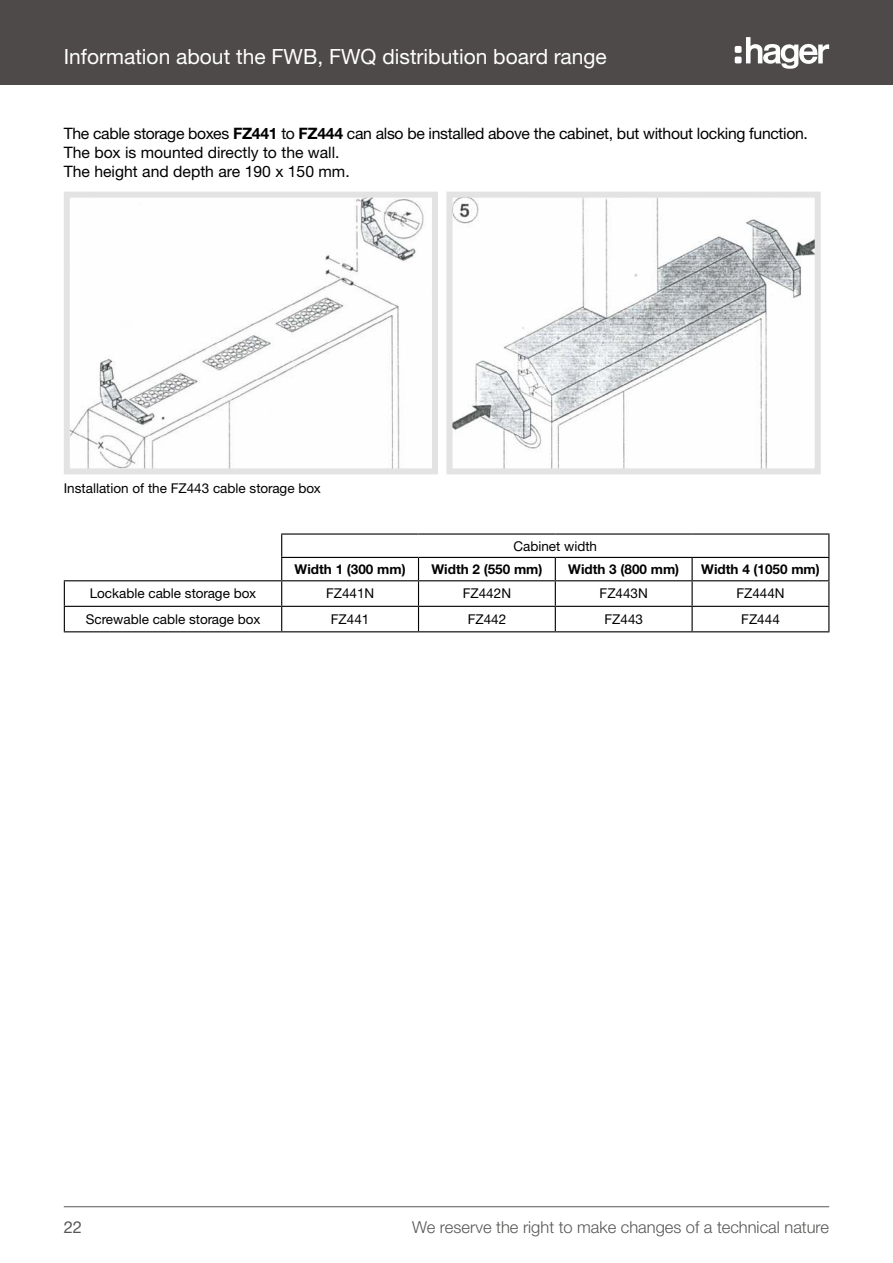
<style>
.page{position:relative;width:893px;height:1263px;background:#fff}
.page>*{position:absolute;margin:0;border:0;box-sizing:border-box;transform-origin:0 0}
.t1{font:21px "Helvetica Neue LTW1 G";color:#fff}
.t2{font:300 16.5px "Helvetica Neue LTW1 G";color:#575756}
.t3{font:16.5px "Helvetica Neue LTW1 G";color:#575756}
.t4{font:15.75px/18.9px "Helvetica Neue LTW1 G";letter-spacing:-.02em;color:#000}
.t5{font:13.5px "Helvetica Neue LTW1 G";color:#000}
.t6{font:700 13.5px "Helvetica Neue LTW1 G";color:#000}
.s1{font-weight:700}
</style>
<div class="page">
<hr style="left:891px;top:0;width:2px;height:85px;background:#4d4a49">
<div style="left:0;top:0;width:892px;height:85px;background:#4d4a49"></div>
<svg style="left:746px;top:37px;width:83px;height:32px"></svg>
<div style="left:735px;top:46px;width:7px;height:7px;background:#fefefe;border-radius:2px"></div>
<div style="left:735px;top:57px;width:7px;height:6px;background:#fefefe;border-radius:2px"></div>
<hr style="left:64px;top:1206px;width:765px;height:1px;background:#575756">
<img style="left:71px;top:199px;width:353px;height:268px">
<div style="left:64px;top:192px;width:374px;height:282px;border:6px solid #e3e3e3"></div>
<img style="left:453px;top:199px;width:361px;height:268px">
<div style="left:446px;top:192px;width:375px;height:282px;border:6px solid #e3e3e3"></div>
<hr style="left:64px;top:631px;width:218px;height:1px;background:#000">
<hr style="left:282px;top:631px;width:136px;height:1px;background:#000">
<hr style="left:418px;top:631px;width:137px;height:1px;background:#000">
<hr style="left:555px;top:631px;width:137px;height:1px;background:#000">
<hr style="left:64px;top:580px;width:218px;height:1px;background:#000">
<hr style="left:282px;top:580px;width:136px;height:1px;background:#000">
<hr style="left:418px;top:580px;width:137px;height:1px;background:#000">
<hr style="left:555px;top:580px;width:137px;height:1px;background:#000">
<hr style="left:692px;top:580px;width:137px;height:1px;background:#000">
<hr style="left:692px;top:631px;width:137px;height:1px;background:#000">
<svg style="left:281px;top:535px;width:1px;height:96px"></svg>
<svg style="left:418px;top:558px;width:1px;height:73px"></svg>
<svg style="left:555px;top:558px;width:1px;height:73px"></svg>
<svg style="left:692px;top:558px;width:1px;height:73px"></svg>
<hr style="left:281px;top:533px;width:137px;height:2px;background:#000">
<hr style="left:418px;top:533px;width:137px;height:2px;background:#000">
<hr style="left:555px;top:533px;width:137px;height:2px;background:#000">
<hr style="left:692px;top:533px;width:137px;height:2px;background:#000">
<hr style="left:281px;top:557px;width:137px;height:1px;background:#000">
<hr style="left:418px;top:557px;width:137px;height:1px;background:#000">
<hr style="left:555px;top:557px;width:137px;height:1px;background:#000">
<hr style="left:692px;top:557px;width:137px;height:1px;background:#000">
<hr style="left:64px;top:606px;width:218px;height:1px;background:#000">
<svg style="left:64px;top:581px;width:1px;height:50px"></svg>
<hr style="left:282px;top:606px;width:136px;height:1px;background:#000">
<hr style="left:418px;top:606px;width:137px;height:1px;background:#000">
<hr style="left:555px;top:606px;width:137px;height:1px;background:#000">
<hr style="left:692px;top:606px;width:137px;height:1px;background:#000">
<svg style="left:828px;top:535px;width:1px;height:96px"></svg>
<h1 class="t1" style="left:64px;top:44px;width:544px">Information about the FWB, FWQ distribution board range</h1>
<p class="t4" style="left:64px;top:124px;width:746px">The cable storage boxes <span class="s1">FZ441</span> to <span class="s1">FZ444</span> can also be installed above the cabinet, but without locking function.<br>The box is mounted directly to the wall.<br>The height and depth are 190 x 150 mm.</p>
<p class="t5" style="left:64px;top:479px;width:259px">Installation of the FZ443 cable storage box</p>
<p class="t5" style="left:513px;top:537px;width:85px">Cabinet width</p>
<p class="t6" style="left:295px;top:561px;width:113px">Width 1 (300 mm)</p>
<p class="t6" style="left:431px;top:561px;width:113px">Width 2 (550 mm)</p>
<p class="t6" style="left:568px;top:561px;width:113px">Width 3 (800 mm)</p>
<p class="t6" style="left:701px;top:561px;width:120px">Width 4 (1050 mm)</p>
<p class="t5" style="left:90px;top:585px;width:168px">Lockable cable storage box</p>
<p class="t5" style="left:326px;top:585px;width:50px">FZ441N</p>
<p class="t5" style="left:463px;top:585px;width:50px">FZ442N</p>
<p class="t5" style="left:600px;top:585px;width:50px">FZ443N</p>
<p class="t5" style="left:736px;top:585px;width:50px">FZ444N</p>
<p class="t5" style="left:86px;top:611px;width:176px">Screwable cable storage box</p>
<p class="t5" style="left:331px;top:611px;width:40px">FZ441</p>
<p class="t5" style="left:468px;top:611px;width:40px">FZ442</p>
<p class="t5" style="left:604px;top:611px;width:40px">FZ443</p>
<p class="t5" style="left:741px;top:611px;width:40px">FZ444</p>
<p class="t3" style="left:64px;top:1217px;width:20px">22</p>
<p class="t2" style="left:412px;top:1217px;width:418px">We reserve the right to make changes of a technical nature</p>
</div>
